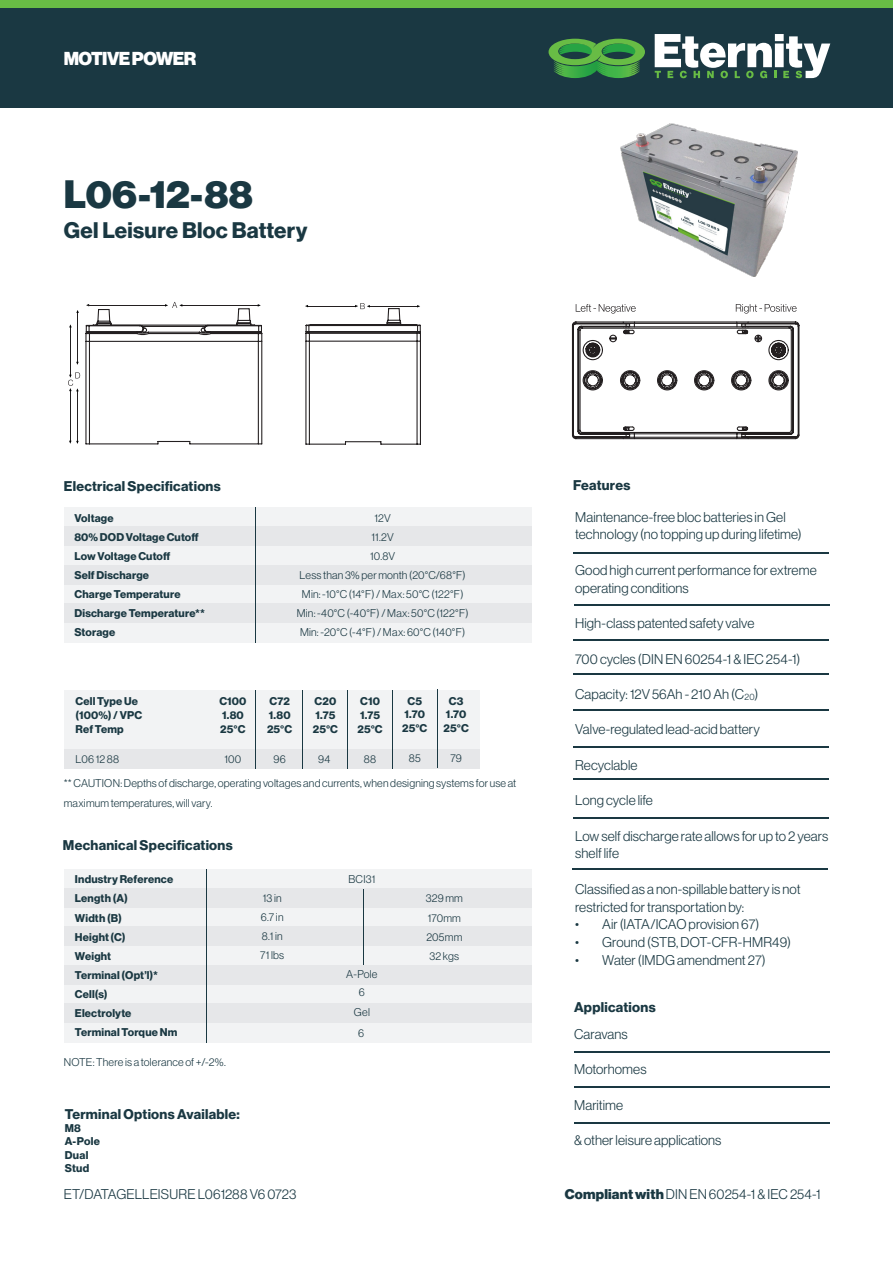
<style>
.page{position:relative;width:893px;height:1263px;background:#fff}
.page>*{position:absolute;margin:0;border:0;box-sizing:border-box;transform-origin:0 0}
.t1{font:38.7px "N Haas Grotesk DS Std 95 Blk";letter-spacing:.005em;color:#1a3842}
.t2{font:22.05px "N Haas Grotesk DS Std 75 Bd";letter-spacing:.01em;color:#1a3842}
.t3{font:18.3px "N Haas Grotesk DS Std 95 Blk";letter-spacing:-.03em;color:#fff}
.t4{font:13.8px/17.7px "N Haas Grotesk DS Std 45 Lt";letter-spacing:.01em;color:#1a3842}
.t5{font:13.8px "N Haas Grotesk DS Std 75 Bd";letter-spacing:.02em;color:#1a3842}
.t6{font:11.1px/19.2px "N Haas Grotesk DS Std 45 Lt";letter-spacing:.015em;color:#1a3842}
.t7{font:11.1px "N Haas Grotesk DS Std 75 Bd";letter-spacing:.015em;color:#1a3842}
.s1{font-family:"N Haas Grotesk DS Std 95 Blk"}
</style>
<div class="page">
<div style="left:64px;top:507px;width:467px;height:135px;background:#f2f3f4"></div>
<div style="left:64px;top:527px;width:467px;height:19px;background:#e6e7e9"></div>
<div style="left:64px;top:565px;width:467px;height:19px;background:#e6e7e9"></div>
<div style="left:64px;top:603px;width:467px;height:19px;background:#e6e7e9"></div>
<hr style="left:255px;top:507px;width:1px;height:135px;background:#1a3842">
<svg style="left:68px;top:302px;width:195px;height:143px"></svg>
<svg style="left:305px;top:303px;width:116px;height:142px"></svg>
<div style="left:64px;top:869px;width:468px;height:173px;background:#f2f3f4"></div>
<div style="left:64px;top:889px;width:468px;height:19px;background:#e6e7e9"></div>
<div style="left:64px;top:927px;width:468px;height:19px;background:#e6e7e9"></div>
<div style="left:64px;top:965px;width:468px;height:19px;background:#e6e7e9"></div>
<div style="left:64px;top:1003px;width:468px;height:19px;background:#e6e7e9"></div>
<hr style="left:574px;top:1122px;width:255px;height:1px;background:#1a3842">
<hr style="left:574px;top:1087px;width:255px;height:1px;background:#1a3842">
<hr style="left:574px;top:1051px;width:255px;height:1px;background:#1a3842">
<hr style="left:573px;top:779px;width:255px;height:1px;background:#1a3842">
<hr style="left:573px;top:746px;width:255px;height:1px;background:#1a3842">
<hr style="left:573px;top:709px;width:255px;height:2px;background:#1a3842">
<hr style="left:573px;top:639px;width:255px;height:1px;background:#1a3842">
<hr style="left:573px;top:552px;width:255px;height:1px;background:#1a3842">
<hr style="left:573px;top:673px;width:255px;height:1px;background:#1a3842">
<hr style="left:573px;top:818px;width:255px;height:1px;background:#1a3842">
<hr style="left:572px;top:868px;width:255px;height:2px;background:#1a3842">
<hr style="left:574px;top:605px;width:255px;height:1px;background:#1a3842">
<svg style="left:576px;top:304px;width:60px;height:10px"></svg>
<svg style="left:736px;top:304px;width:61px;height:10px"></svg>
<svg style="left:571px;top:321px;width:229px;height:119px"></svg>
<img style="left:621px;top:124px;width:176px;height:152px">
<div style="left:0;top:0;width:893px;height:8px;background:#68bc45"></div>
<div style="left:0;top:8px;width:893px;height:100px;background:#1a3842"></div>
<svg style="left:655px;top:34px;width:175px;height:44px"></svg>
<svg style="left:549px;top:39px;width:96px;height:39px"></svg>
<div style="left:65px;top:690px;width:415px;height:78px;background:#f2f3f4"></div>
<div style="left:65px;top:749px;width:415px;height:19px;background:#e6e7e9"></div>
<hr style="left:256px;top:690px;width:1px;height:78px;background:#1a3842">
<hr style="left:303px;top:690px;width:1px;height:78px;background:#1a3842">
<hr style="left:348px;top:690px;width:1px;height:78px;background:#1a3842">
<hr style="left:437px;top:689px;width:1px;height:79px;background:#1a3842">
<hr style="left:392px;top:690px;width:1px;height:78px;background:#1a3842">
<p class="t3" style="left:64px;top:47px;width:134px">MOTIVE POWER</p>
<p class="t1" style="left:64px;top:172px;width:190px">L06-12-88</p>
<p class="t2" style="left:64px;top:217px;width:245px">Gel Leisure Bloc Battery</p>
<p class="t5" style="left:573px;top:477px;width:59px">Features</p>
<p class="t4" style="left:575px;top:508px;width:212px">Maintenance-free bloc batteries in Gel</p>
<p class="t4" style="left:575px;top:526px;width:228px">technology (no topping up during lifetime)</p>
<p class="t4" style="left:575px;top:561px;width:243px">Good high current performance for extreme</p>
<p class="t4" style="left:575px;top:579px;width:115px">operating conditions</p>
<p class="t4" style="left:575px;top:614px;width:181px">High-class patented safety valve</p>
<p class="t4" style="left:575px;top:650px;width:227px">700 cycles (DIN EN 60254-1 &amp; IEC 254-1)</p>
<p class="t4" style="left:575px;top:685px;width:185px">Capacity: 12V 56Ah - 210 Ah (C<sub>20</sub>)</p>
<p class="t4" style="left:575px;top:721px;width:186px">Valve-regulated lead-acid battery</p>
<p class="t4" style="left:575px;top:756px;width:64px">Recyclable</p>
<p class="t4" style="left:575px;top:791px;width:79px">Long cycle life</p>
<p class="t4" style="left:575px;top:827px;width:255px">Low self discharge rate allows for up to 2 years shelf life</p>
<p class="t4" style="left:575px;top:880px;width:227px">Classified as a non-spillable battery is not restricted for transportation by:</p>
<p class="t4" style="left:575px;top:916px;width:186px">• Air (IATA/ICAO provision 67)</p>
<p class="t4" style="left:575px;top:933px;width:217px">• Ground (STB, DOT-CFR-HMR49)</p>
<p class="t4" style="left:575px;top:951px;width:192px">• Water (IMDG amendment 27)</p>
<p class="t5" style="left:64px;top:478px;width:158px">Electrical Specifications</p>
<p class="t7" style="left:74px;top:511px;width:41px">Voltage</p>
<p class="t7" style="left:74px;top:530px;width:126px">80% DOD Voltage Cutoff</p>
<p class="t7" style="left:74px;top:549px;width:97px">Low Voltage Cutoff</p>
<p class="t7" style="left:74px;top:569px;width:76px">Self Discharge</p>
<p class="t7" style="left:74px;top:588px;width:108px">Charge Temperature</p>
<p class="t7" style="left:74px;top:607px;width:132px">Discharge Temperature**</p>
<p class="t7" style="left:74px;top:626px;width:42px">Storage</p>
<p class="t6" style="left:375px;top:508px;width:18px">12V</p>
<p class="t6" style="left:372px;top:527px;width:24px">11.2V</p>
<p class="t6" style="left:370px;top:546px;width:27px">10.8V</p>
<p class="t6" style="left:300px;top:565px;width:168px">Less than 3% per month (20°C/68°F)</p>
<p class="t6" style="left:302px;top:585px;width:163px">Min: -10°C (14°F) / Max: 50°C (122°F)</p>
<p class="t6" style="left:297px;top:604px;width:173px">Min: -40°C (-40°F) / Max: 50°C (122°F)</p>
<p class="t6" style="left:300px;top:623px;width:167px">Min: -20°C (-4°F) / Max: 60°C (140°F)</p>
<p class="t7" style="left:407px;top:694px;width:16px">C5</p>
<p class="t7" style="left:404px;top:708px;width:22px">1.70</p>
<p class="t7" style="left:402px;top:722px;width:27px">25°C</p>
<p class="t6" style="left:409px;top:748px;width:13px">85</p>
<p class="t6" style="left:450px;top:748px;width:13px">79</p>
<p class="t7" style="left:449px;top:694px;width:16px">C3</p>
<p class="t7" style="left:446px;top:708px;width:22px">1.70</p>
<p class="t7" style="left:444px;top:722px;width:27px">25°C</p>
<p class="t7" style="left:76px;top:695px;width:64px">Cell Type Ue</p>
<p class="t7" style="left:219px;top:695px;width:29px">C100</p>
<p class="t7" style="left:222px;top:709px;width:23px">1.80</p>
<p class="t7" style="left:220px;top:722px;width:27px">25°C</p>
<p class="t7" style="left:270px;top:695px;width:22px">C72</p>
<p class="t7" style="left:269px;top:709px;width:23px">1.80</p>
<p class="t7" style="left:267px;top:722px;width:27px">25°C</p>
<p class="t7" style="left:315px;top:695px;width:23px">C20</p>
<p class="t7" style="left:315px;top:709px;width:21px">1.75</p>
<p class="t7" style="left:313px;top:722px;width:27px">25°C</p>
<p class="t7" style="left:360px;top:695px;width:21px">C10</p>
<p class="t7" style="left:360px;top:709px;width:21px">1.75</p>
<p class="t7" style="left:357px;top:722px;width:27px">25°C</p>
<p class="t7" style="left:76px;top:709px;width:68px">(100%) / VPC</p>
<p class="t7" style="left:76px;top:722px;width:50px">Ref Temp</p>
<p class="t6" style="left:76px;top:749px;width:45px">L06 12 88</p>
<p class="t6" style="left:224px;top:749px;width:18px">100</p>
<p class="t6" style="left:274px;top:749px;width:14px">96</p>
<p class="t6" style="left:318px;top:749px;width:14px">94</p>
<p class="t6" style="left:364px;top:749px;width:14px">88</p>
<p class="t6" style="left:64px;top:774px;width:454px">** CAUTION: Depths of discharge, operating voltages and currents, when designing systems for use at maximum temperatures, will vary.</p>
<p class="t5" style="left:63px;top:837px;width:171px">Mechanical Specifications</p>
<p class="t6" style="left:349px;top:870px;width:28px">BCI31</p>
<p class="t7" style="left:75px;top:873px;width:100px">Industry Reference</p>
<p class="t7" style="left:75px;top:892px;width:55px">Length (A)</p>
<p class="t7" style="left:75px;top:911px;width:49px">Width (B)</p>
<p class="t7" style="left:75px;top:930px;width:52px">Height (C)</p>
<p class="t7" style="left:75px;top:949px;width:38px">Weight</p>
<p class="t7" style="left:75px;top:969px;width:85px">Terminal (Opt’l)*</p>
<p class="t7" style="left:75px;top:988px;width:34px">Cell(s)</p>
<p class="t7" style="left:75px;top:1007px;width:58px">Electrolyte</p>
<p class="t7" style="left:75px;top:1026px;width:104px">Terminal Torque Nm</p>
<p class="t6" style="left:358px;top:1023px;width:8px">6</p>
<p class="t4" style="left:574px;top:1025px;width:55px">Caravans</p>
<p class="t4" style="left:574px;top:1060px;width:74px">Motorhomes</p>
<p class="t4" style="left:574px;top:1096px;width:51px">Maritime</p>
<p class="t4" style="left:574px;top:1131px;width:149px">&amp; other leisure applications</p>
<p class="t6" style="left:263px;top:888px;width:20px">13 in</p>
<p class="t6" style="left:261px;top:907px;width:24px">6.7 in</p>
<p class="t6" style="left:262px;top:926px;width:22px">8.1 in</p>
<p class="t6" style="left:260px;top:946px;width:25px">71 lbs</p>
<p class="t6" style="left:426px;top:889px;width:39px">329 mm</p>
<p class="t6" style="left:428px;top:908px;width:35px">170mm</p>
<p class="t6" style="left:426px;top:927px;width:37px">205mm</p>
<p class="t6" style="left:430px;top:946px;width:31px">32 kgs</p>
<p class="t6" style="left:346px;top:964px;width:33px">A-Pole</p>
<p class="t6" style="left:359px;top:982px;width:8px">6</p>
<p class="t6" style="left:354px;top:1002px;width:17px">Gel</p>
<p class="t5" style="left:574px;top:999px;width:83px">Applications</p>
<p class="t6" style="left:64px;top:1053px;width:164px">NOTE: There is a tolerance of +/-2%.</p>
<p class="t5" style="left:65px;top:1106px;width:177px">Terminal Options Available:</p>
<p class="t7" style="left:65px;top:1122px;width:18px">M8</p>
<p class="t7" style="left:65px;top:1135px;width:37px">A-Pole</p>
<p class="t7" style="left:65px;top:1148px;width:25px">Dual</p>
<p class="t7" style="left:65px;top:1161px;width:26px">Stud</p>
<p class="t4" style="left:64px;top:1185px;width:234px">ET/DATAGELLEISURE L061288 V6 0723</p>
<p class="t4" style="left:565px;top:1185px;width:258px"><span class="s1">Compliant with</span> DIN EN 60254-1 &amp; IEC 254-1</p>
</div>
